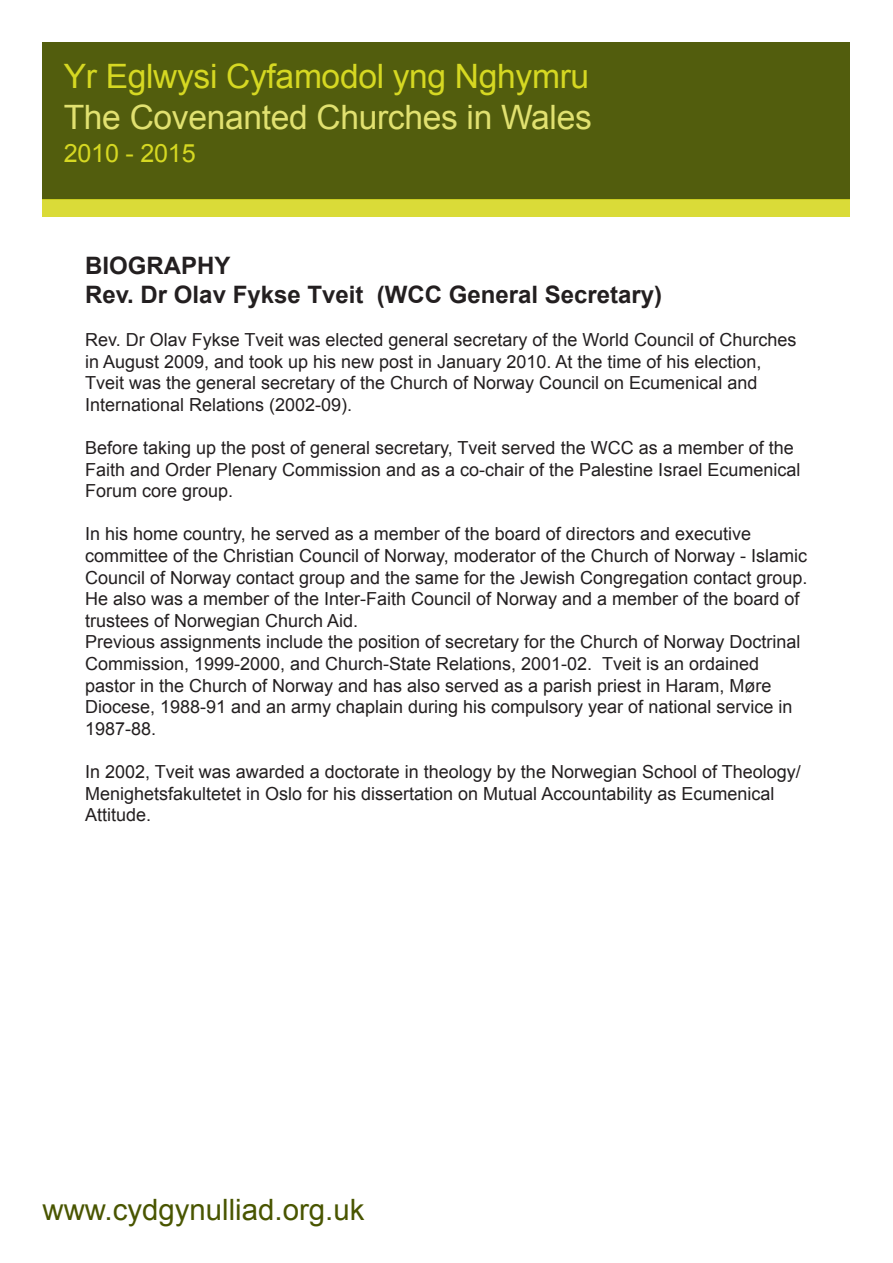
<style>
.page{position:relative;width:893px;height:1263px;background:#fff}
.page>*{position:absolute;margin:0;border:0;box-sizing:border-box;transform-origin:0 0}
.t1{font:33.6px "Arial";letter-spacing:-.01em;color:#d6d822}
.t2{font:33.6px "Arial";letter-spacing:-.01em;color:#e1e170}
.t3{font:29.4px "Arial";color:#495500}
.t4{font:25.2px "Arial";letter-spacing:-.01em;color:#d6d822}
.t5{font:700 24px/28.8px "Arial";color:#231f20}
.t6{font:18px/21.6px "Arial";color:#231f20}
</style>
<div class="page">
<div style="left:43px;top:43px;width:807px;height:157px;background:#525d0d"></div>
<div style="left:43px;top:200px;width:807px;height:17px;background:#dadb38"></div>
<h1 class="t1" style="left:64px;top:54px;width:527px">Yr Eglwysi Cyfamodol yng Nghymru</h1>
<h1 class="t2" style="left:64px;top:95px;width:530px">The Covenanted Churches in Wales</h1>
<h3 class="t4" style="left:64px;top:137px;width:133px">2010 - 2015</h3>
<h3 class="t5" style="left:85px;top:252px;width:579px">BIOGRAPHY<br>Rev. Dr Olav Fykse Tveit (WCC General Secretary)</h3>
<p class="t6" style="left:85px;top:329px;width:713px">Rev. Dr Olav Fykse Tveit was elected general secretary of the World Council of Churches in August 2009, and took up his new post in January 2010. At the time of his election, Tveit was the general secretary of the Church of Norway Council on Ecumenical and International Relations (2002-09).</p>
<p class="t6" style="left:85px;top:437px;width:717px">Before taking up the post of general secretary, Tveit served the WCC as a member of the<br>Faith and Order Plenary Commission and as a co-chair of the Palestine Israel Ecumenical<br>Forum core group.</p>
<p class="t6" style="left:85px;top:523px;width:724px">In his home country, he served as a member of the board of directors and executive committee of the Christian Council of Norway, moderator of the Church of Norway - Islamic Council of Norway contact group and the same for the Jewish Congregation contact group.<br>He also was a member of the Inter-Faith Council of Norway and a member of the board of trustees of Norwegian Church Aid.<br>Previous assignments include the position of secretary for the Church of Norway Doctrinal Commission, 1999-2000, and Church-State Relations, 2001-02. Tveit is an ordained pastor in the Church of Norway and has also served as a parish priest in Haram, Møre Diocese, 1988-91 and an army chaplain during his compulsory year of national service in 1987-88.</p>
<p class="t6" style="left:85px;top:761px;width:717px">In 2002, Tveit was awarded a doctorate in theology by the Norwegian School of Theology/<br>Menighetsfakultetet in Oslo for his dissertation on Mutual Accountability as Ecumenical<br>Attitude.</p>
<h2 class="t3" style="left:43px;top:1191px;width:323px">www.cydgynulliad.org.uk</h2>
</div>
